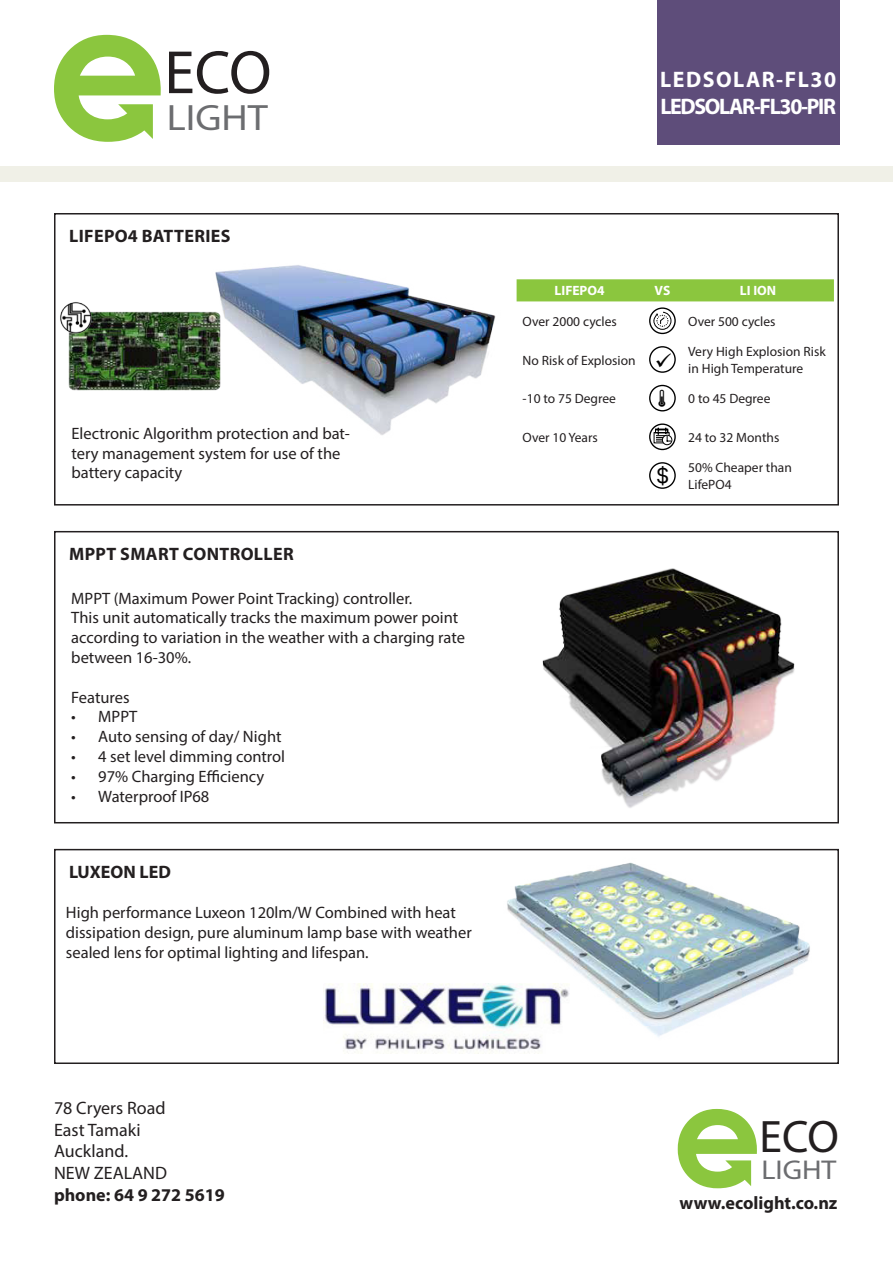
<style>
.page{position:relative;width:893px;height:1263px;background:#fff}
.page>*{position:absolute;margin:0;border:0;box-sizing:border-box;transform-origin:0 0}
.t1{font:700 61.5px "Helvetica Neue";color:#231f20}
.t2{font:700 45.6px "Helvetica Neue";color:#231f20}
.t3{font:700 36.75px "Helvetica Neue";color:#6c6d70;scale:1.1 1}
.t4{font:700 27.3px "Helvetica Neue";color:#6c6d70;scale:1.1 1}
.t5{font:700 22.5px "Myriad Pro";letter-spacing:-.055em;color:#fff}
.t6{font:700 22.5px "Myriad Pro";letter-spacing:.07em;color:#fff}
.t7{font:21.75px "Aktiv Grotesk";color:#000}
.t8{font:700 18.15px "Myriad Pro";color:#231f20}
.t9{font:18px/21.6px "Myriad Pro";color:#231f20}
.t10{font:700 18px "Myriad Pro";letter-spacing:.02em;color:#231f20}
.t11{font:700 18px "Myriad Pro";color:#231f20}
.t12{font:16.5px/19.8px "Myriad Pro";color:#231f20}
.t13{font:13.5px/16.2px "Myriad Pro";color:#231f20}
.t14{font:700 13.5px "Myriad Pro";color:#fff}
.s1{color:#000}
</style>
<div class="page">
<div style="left:657px;top:0;width:183px;height:145px;background:#5e4d7a"></div>
<div style="left:0;top:166px;width:893px;height:16px;background:#f0f0e7"></div>
<svg style="left:54px;top:35px;width:107px;height:107px"></svg>
<svg style="left:678px;top:1109px;width:79px;height:79px"></svg>
<img style="left:68px;top:311px;width:130px;height:80px">
<img style="left:60px;top:302px;width:33px;height:31px">
<img style="left:198px;top:265px;width:298px;height:170px">
<img style="left:542px;top:568px;width:253px;height:240px">
<img style="left:507px;top:862px;width:303px;height:175px">
<div style="left:517px;top:279px;width:317px;height:22px;background:#8bc63e"></div>
<div style="left:653px;top:312px;width:18px;height:18px;border:1px solid #000;border-radius:50%"></div>
<svg style="left:652px;top:310px;width:11px;height:5px"></svg>
<div style="left:649px;top:307px;width:27px;height:27px;border:1px solid #000;border-radius:50%"></div>
<svg style="left:653px;top:313px;width:16px;height:14px"></svg>
<div style="left:649px;top:346px;width:27px;height:27px;border:1px solid #000;border-radius:50%"></div>
<div style="left:649px;top:385px;width:27px;height:26px;border:1px solid #000;border-radius:50%"></div>
<div style="left:649px;top:423px;width:27px;height:27px;border:1px solid #000;border-radius:50%"></div>
<div style="left:662px;top:435px;width:10px;height:10px;border:1px solid #000;border-radius:50%"></div>
<svg style="left:653px;top:427px;width:17px;height:17px"></svg>
<div style="left:649px;top:462px;width:27px;height:27px;border:1px solid #000;border-radius:50%"></div>
<div style="left:54px;top:213px;width:785px;height:292px;border:2px solid #231f20"></div>
<div style="left:54px;top:531px;width:785px;height:292px;border:2px solid #231f20"></div>
<div style="left:54px;top:849px;width:785px;height:215px;border:2px solid #231f20"></div>
<img style="left:323px;top:983px;width:247px;height:70px">
<h1 class="t1" style="left:164px;top:35px;width:109px">ECO</h1>
<h3 class="t3" style="left:167px;top:95px;width:93px">LIGHT</h3>
<p class="t10" style="left:69px;top:224px;width:163px">LIFEPO4 BATTERIES</p>
<p class="t12" style="left:71px;top:423px;width:280px">Electronic Algorithm protection and bat&shy;tery management system for use of the battery capacity</p>
<p class="t10" style="left:69px;top:542px;width:226px">MPPT SMART CONTROLLER</p>
<p class="t12" style="left:71px;top:588px;width:342px">MPPT (Maximum Power Point Tracking) controller.</p>
<p class="t12" style="left:71px;top:608px;width:395px">This unit automatically tracks the maximum power point according to variation in the weather with a charging rate between 16-30%.</p>
<p class="t12" style="left:71px;top:687px;width:60px">Features</p>
<p class="t12" style="left:71px;top:707px;width:68px">• MPPT</p>
<p class="t12" style="left:71px;top:726px;width:212px">• Auto sensing of day/ Night</p>
<p class="t12" style="left:71px;top:746px;width:215px">• 4 set level dimming control</p>
<p class="t12" style="left:71px;top:766px;width:195px">• 97% Charging Efficiency</p>
<p class="t12" style="left:71px;top:786px;width:140px">• Waterproof IP68</p>
<p class="t11" style="left:69px;top:860px;width:103px">LUXEON LED</p>
<p class="t12" style="left:66px;top:903px;width:407px">High performance Luxeon 120lm/W Combined with heat dissipation design, pure aluminum lamp base with weather sealed lens for optimal lighting and lifespan.</p>
<p class="t6" style="left:660px;top:65px;width:177px">LEDSOLAR-FL30</p>
<p class="t5" style="left:660px;top:92px;width:177px">LEDSOLAR-FL30-PIR</p>
<p class="t14" style="left:555px;top:282px;width:52px">LIFEPO4</p>
<p class="t14" style="left:654px;top:282px;width:17px">VS</p>
<p class="t14" style="left:740px;top:282px;width:38px">LI ION</p>
<p class="t13" style="left:523px;top:313px;width:96px">Over 2000 cycles</p>
<p class="t13" style="left:688px;top:313px;width:89px">Over 500 cycles</p>
<p class="t13" style="left:523px;top:352px;width:151px">No Risk of Explosion <span class="s1">✓</span></p>
<p class="t13" style="left:688px;top:344px;width:139px">Very High Explosion Risk in High Temperature</p>
<p class="t13" style="left:523px;top:390px;width:95px">-10 to 75 Degree</p>
<p class="t13" style="left:688px;top:390px;width:84px">0 to 45 Degree</p>
<p class="t13" style="left:523px;top:429px;width:77px">Over 10 Years</p>
<p class="t13" style="left:688px;top:429px;width:93px">24 to 32 Months</p>
<h3 class="t7" style="left:656px;top:462px;width:14px">$</h3>
<p class="t13" style="left:688px;top:460px;width:105px">50% Cheaper than<br>LifePO4</p>
<p class="t9" style="left:54px;top:1097px;width:115px">78 Cryers Road<br>East Tamaki<br>Auckland.<br>NEW ZEALAND</p>
<p class="t11" style="left:54px;top:1183px;width:172px">phone: 64 9 272 5619</p>
<h2 class="t2" style="left:760px;top:1109px;width:81px">ECO</h2>
<h3 class="t4" style="left:761px;top:1153px;width:70px">LIGHT</h3>
<p class="t8" style="left:680px;top:1191px;width:159px">www.ecolight.co.nz</p>
</div>
